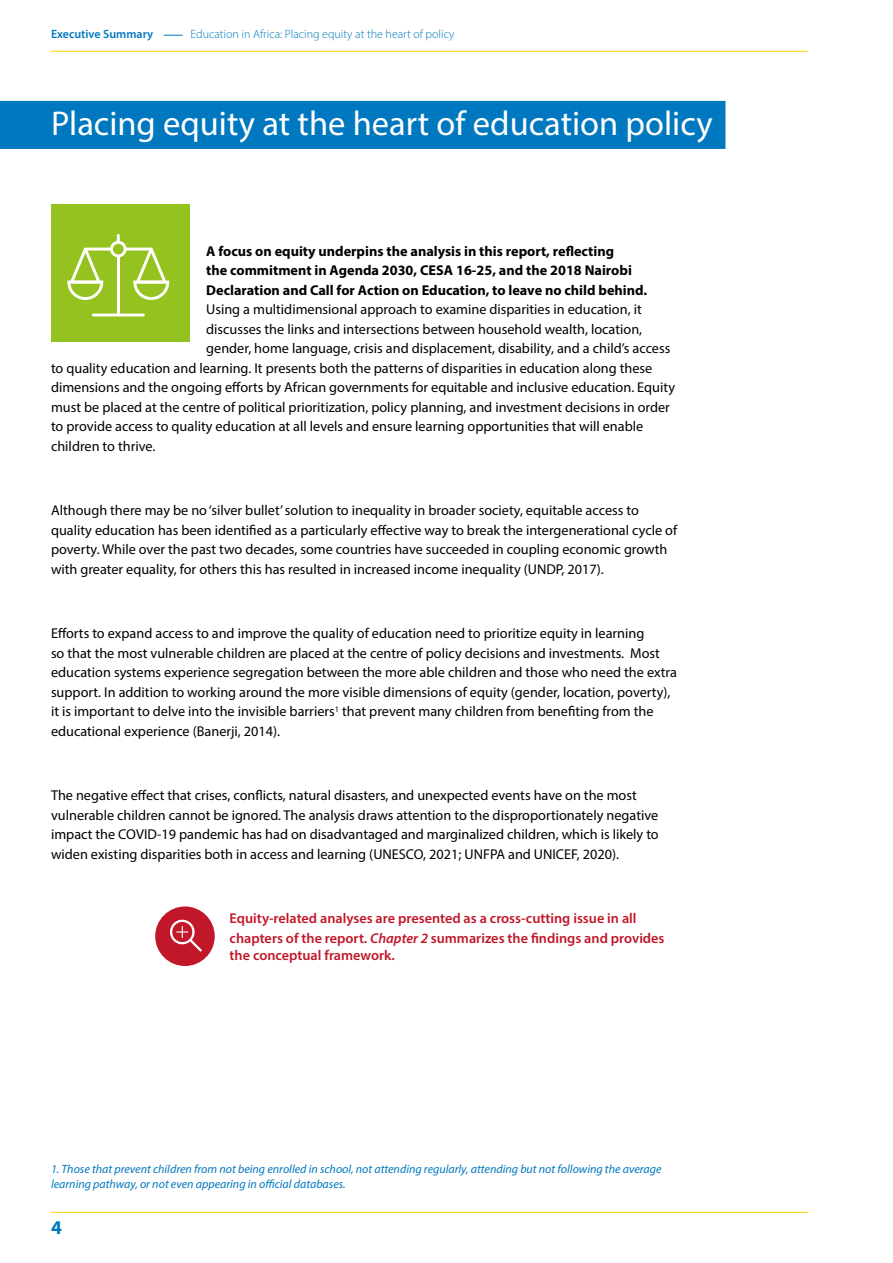
<style>
.page{position:relative;width:893px;height:1263px;background:#fff}
.page>*{position:absolute;margin:0;border:0;box-sizing:border-box;transform-origin:0 0}
.t1{font:34.5px "Myriad Pro";color:#fff}
.t2{font:700 19.5px "Myriad Pro";color:#0078bf}
.t3{font:14.25px/19.5px "Myriad Pro";color:#000}
.t4{font:700 14.25px/19.5px "Myriad Pro";color:#000}
.t5{font:600 14.25px/19.5px "Myriad Pro";color:#c11728}
.t6{font:italic 12px/14.4px "Myriad Pro";color:#0078bf}
.t7{font:300 12px "Myriad Pro";color:#0078bf}
.t8{font:600 12px "Myriad Pro";color:#0078bf}
.s1{font-style:italic}
</style>
<div class="page">
<svg style="left:164px;top:35px;width:19px;height:1px"></svg>
<hr style="left:51px;top:1212px;width:757px;height:1px;background:#ffd500">
<hr style="left:51px;top:51px;width:757px;height:1px;background:#ffd500">
<div style="left:0;top:101px;width:725px;height:48px;background:#0078bf"></div>
<div style="left:155px;top:906px;width:60px;height:60px;background:#c11728;border-radius:50%"></div>
<svg style="left:170px;top:919px;width:32px;height:32px"></svg>
<div style="left:51px;top:204px;width:138px;height:138px;background:#94c21f"></div>
<hr style="left:117px;top:256px;width:3px;height:59px;background:#fff">
<hr style="left:92px;top:314px;width:53px;height:2px;background:#fff">
<svg style="left:67px;top:234px;width:102px;height:66px"></svg>
<p class="t8" style="left:51px;top:27px;width:104px">Executive Summary</p>
<p class="t7" style="left:191px;top:27px;width:265px">Education in Africa: Placing equity at the heart of policy</p>
<h1 class="t1" style="left:51px;top:102px;width:663px">Placing equity at the heart of education policy</h1>
<p class="t4" style="left:206px;top:241px;width:442px">A focus on equity underpins the analysis in this report, reflecting<br>the commitment in Agenda 2030, CESA 16-25, and the 2018 Nairobi<br>Declaration and Call for Action on Education, to leave no child behind.</p>
<p class="t3" style="left:206px;top:299px;width:437px">Using a multidimensional approach to examine disparities in education, it</p>
<p class="t3" style="left:206px;top:319px;width:437px">discusses the links and intersections between household wealth, location,</p>
<p class="t3" style="left:206px;top:338px;width:466px">gender, home language, crisis and displacement, disability, and a child’s access</p>
<p class="t3" style="left:51px;top:358px;width:603px">to quality education and learning. It presents both the patterns of disparities in education along these</p>
<p class="t3" style="left:51px;top:377px;width:625px">dimensions and the ongoing efforts by African governments for equitable and inclusive education. Equity</p>
<p class="t3" style="left:51px;top:397px;width:620px">must be placed at the centre of political prioritization, policy planning, and investment decisions in order</p>
<p class="t3" style="left:51px;top:416px;width:594px">to provide access to quality education at all levels and ensure learning opportunities that will enable</p>
<p class="t3" style="left:51px;top:436px;width:106px">children to thrive.</p>
<p class="t3" style="left:51px;top:500px;width:628px">Although there may be no ‘silver bullet’ solution to inequality in broader society, equitable access to quality education has been identified as a particularly effective way to break the intergenerational cycle of poverty. While over the past two decades, some countries have succeeded in coupling economic growth with greater equality, for others this has resulted in increased income inequality (UNDP, 2017).</p>
<p class="t3" style="left:51px;top:623px;width:628px">Efforts to expand access to and improve the quality of education need to prioritize equity in learning<br>so that the most vulnerable children are placed at the centre of policy decisions and investments. Most education systems experience segregation between the more able children and those who need the extra support. In addition to working around the more visible dimensions of equity (gender, location, poverty), it is important to delve into the invisible barriers<sup>1</sup> that prevent many children from benefiting from the educational experience (Banerji, 2014).</p>
<p class="t3" style="left:51px;top:785px;width:609px">The negative effect that crises, conflicts, natural disasters, and unexpected events have on the most vulnerable children cannot be ignored. The analysis draws attention to the disproportionately negative impact the COVID-19 pandemic has had on disadvantaged and marginalized children, which is likely to widen existing disparities both in access and learning (UNESCO, 2021; UNFPA and UNICEF, 2020).</p>
<p class="t5" style="left:230px;top:908px;width:436px">Equity-related analyses are presented as a cross-cutting issue in all chapters of the report. <span class="s1">Chapter 2</span> summarizes the findings and provides</p>
<p class="t5" style="left:230px;top:945px;width:167px">the conceptual framework.</p>
<p class="t6" style="left:51px;top:1162px;width:612px">1. Those that prevent children from not being enrolled in school, not attending regularly, attending but not following the average learning pathway, or not even appearing in official databases.</p>
<h2 class="t2" style="left:51px;top:1215px;width:12px">4</h2>
</div>
